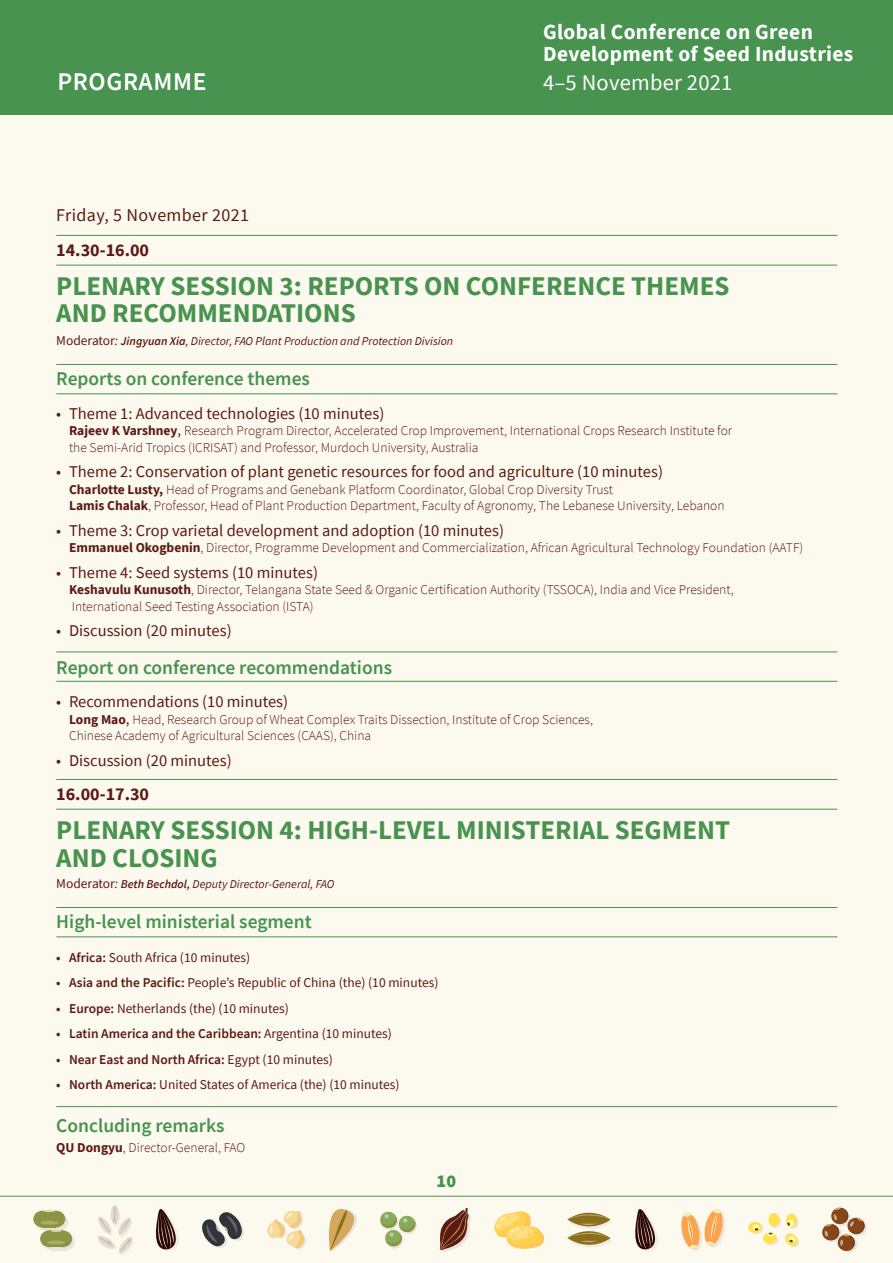
<style>
.page{position:relative;width:893px;height:1263px;background:#fcf9ef}
.page>*{position:absolute;margin:0;border:0;box-sizing:border-box;transform-origin:0 0}
.t1{font:700 27px/27.8px "Source Sans Pro";color:#47934f}
.t2{font:600 25.5px "Source Sans Pro";letter-spacing:.025em;color:#fff}
.t3{font:22.5px "Source Sans Pro";letter-spacing:.01em;color:#fff}
.t4{font:700 21.45px/22px "Source Sans Pro";letter-spacing:.015em;color:#fff}
.testo_corrente{font:600 19.5px "Source Sans Pro";color:#47934f}
.t5{font:700 18px "Source Sans Pro";color:#5c1a14}
.t6{font:18px "Source Sans Pro";letter-spacing:.02em;color:#5c1a14}
.t7{font:900 18px "Source Sans Pro";color:#47934f}
.t8{font:16.5px "Source Sans Pro";color:#5c1a14}
.testo_corrente-2{font:300 13.5px/16.5px "Source Sans Pro";color:#5c1a14}
.t9{font:13.5px "Source Sans Pro";color:#5c1a14}
.t10{font:600 13.5px "Source Sans Pro";color:#5c1a14}
.testo_corrente-3{font:italic 12px "Source Sans Pro";color:#5c1a14}
.s1{font-style:normal;font-size:13.5px}
.s2{font-size:13.5px}
.s3{font-weight:600}
.s4{font-weight:700}
.s5{font-weight:400;font-size:15px}
.s6{font-weight:400}
</style>
<div class="page">
<div style="left:0;top:0;width:893px;height:114px;background:#47934f"></div>
<hr style="left:56px;top:651px;width:781px;height:1px;background:#47934f">
<hr style="left:56px;top:364px;width:781px;height:1px;background:#47934f">
<hr style="left:56px;top:907px;width:781px;height:1px;background:#47934f">
<hr style="left:56px;top:235px;width:781px;height:1px;background:#47934f">
<hr style="left:56px;top:779px;width:781px;height:1px;background:#47934f">
<hr style="left:56px;top:265px;width:781px;height:1px;background:#47934f">
<hr style="left:56px;top:809px;width:781px;height:1px;background:#47934f">
<hr style="left:56px;top:681px;width:781px;height:1px;background:#47934f">
<hr style="left:56px;top:393px;width:781px;height:1px;background:#47934f">
<hr style="left:56px;top:936px;width:781px;height:1px;background:#47934f">
<hr style="left:56px;top:1106px;width:781px;height:1px;background:#47934f">
<hr style="left:0;top:1196px;width:893px;height:1px;background:#47934f">
<svg style="left:57px;top:1233px;width:18px;height:17px"></svg>
<svg style="left:43px;top:1233px;width:18px;height:17px"></svg>
<svg style="left:52px;top:1247px;width:14px;height:3px"></svg>
<svg style="left:50px;top:1214px;width:18px;height:16px"></svg>
<svg style="left:36px;top:1214px;width:18px;height:16px"></svg>
<svg style="left:45px;top:1227px;width:14px;height:3px"></svg>
<div style="left:54px;top:1230px;width:18px;height:17px;background:#8a9645;border-radius:50%"></div>
<div style="left:40px;top:1230px;width:18px;height:17px;background:#8a9645;border-radius:50%"></div>
<div style="left:49px;top:1230px;width:14px;height:17px;background:#8a9645"></div>
<svg style="left:47px;top:1240px;width:18px;height:4px"></svg>
<svg style="left:50px;top:1229px;width:12px;height:3px"></svg>
<div style="left:47px;top:1211px;width:18px;height:16px;background:#8a9645;border-radius:50%"></div>
<div style="left:33px;top:1211px;width:19px;height:16px;background:#8a9645;border-radius:50%"></div>
<div style="left:42px;top:1211px;width:14px;height:16px;background:#8a9645"></div>
<hr style="left:40px;top:1221px;width:18px;height:3px;background:#abb061;border-radius:50%">
<svg style="left:44px;top:1210px;width:11px;height:2px"></svg>
<svg style="left:567px;top:1212px;width:44px;height:35px"></svg>
<svg style="left:635px;top:1209px;width:23px;height:42px"></svg>
<svg style="left:156px;top:1209px;width:23px;height:42px"></svg>
<svg style="left:329px;top:1208px;width:28px;height:43px"></svg>
<svg style="left:494px;top:1211px;width:51px;height:38px"></svg>
<svg style="left:267px;top:1210px;width:39px;height:39px"></svg>
<svg style="left:822px;top:1207px;width:45px;height:46px"></svg>
<svg style="left:681px;top:1209px;width:44px;height:42px"></svg>
<svg style="left:380px;top:1211px;width:37px;height:37px"></svg>
<div style="left:750px;top:1223px;width:13px;height:11px;background:#eae4db;border-radius:50%"></div>
<svg style="left:770px;top:1214px;width:11px;height:14px"></svg>
<svg style="left:787px;top:1215px;width:11px;height:14px"></svg>
<div style="left:765px;top:1234px;width:13px;height:11px;background:#eae4db;border-radius:50%"></div>
<svg style="left:748px;top:1222px;width:14px;height:11px"></svg>
<div style="left:768px;top:1213px;width:11px;height:13px;background:#ffe04f;border-radius:50%"></div>
<div style="left:786px;top:1214px;width:11px;height:13px;background:#ffe04f;border-radius:50%"></div>
<div style="left:763px;top:1233px;width:14px;height:11px;background:#ffe04f;border-radius:50%"></div>
<svg style="left:753px;top:1224px;width:6px;height:7px"></svg>
<svg style="left:785px;top:1233px;width:14px;height:14px"></svg>
<div style="left:787px;top:1220px;width:7px;height:7px;background:#ffffab;border-radius:50%"></div>
<svg style="left:787px;top:1222px;width:3px;height:4px"></svg>
<svg style="left:767px;top:1232px;width:7px;height:4px"></svg>
<svg style="left:202px;top:1212px;width:42px;height:36px"></svg>
<svg style="left:439px;top:1208px;width:32px;height:44px"></svg>
<svg style="left:98px;top:1205px;width:35px;height:50px"></svg>
<p class="t4" style="left:543px;top:20px;width:312px">Global Conference on Green<br>Development of Seed Industries</p>
<p class="t2" style="left:57px;top:65px;width:151px">PROGRAMME</p>
<p class="t3" style="left:543px;top:68px;width:191px">4–5 November 2021</p>
<p class="t6" style="left:56px;top:204px;width:194px">Friday, 5 November 2021</p>
<p class="t5" style="left:56px;top:238px;width:94px">14.30-16.00</p>
<p class="t1" style="left:56px;top:271px;width:675px">PLENARY SESSION 3: REPORTS ON CONFERENCE THEMES<br>AND RECOMMENDATIONS</p>
<p class="testo_corrente-3" style="left:56px;top:334px;width:398px"><span class="s1">Moderator</span><span class="s2">:</span> <span class="s3">Jingyuan Xia</span>, Director, FAO Plant Production and Protection Division</p>
<p class="testo_corrente" style="left:56px;top:366px;width:255px">Reports on conference themes</p>
<p class="t8" style="left:56px;top:403px;width:330px">• Theme 1: Advanced technologies (10 minutes)</p>
<p class="testo_corrente-2" style="left:69px;top:422px;width:665px"><span class="s4">Rajeev K Varshney</span><span class="s5">,</span> Research Program Director, Accelerated Crop Improvement, International Crops Research Institute for the Semi-Arid Tropics (ICRISAT) and Professor, Murdoch University, Australia</p>
<p class="t8" style="left:56px;top:461px;width:608px">• Theme 2: Conservation of plant genetic resources for food and agriculture (10 minutes)</p>
<p class="testo_corrente-2" style="left:69px;top:481px;width:657px"><span class="s4">Charlotte Lusty,</span> Head of Programs and Genebank Platform Coordinator, Global Crop Diversity Trust<br><span class="s4">Lamis Chalak</span>, Professor, Head of Plant Production Department, Faculty of Agronomy, The Lebanese University, Lebanon</p>
<p class="t8" style="left:56px;top:520px;width:449px">• Theme 3: Crop varietal development and adoption (10 minutes)</p>
<p class="testo_corrente-2" style="left:69px;top:539px;width:736px"><span class="s4">Emmanuel Okogbenin</span>, Director, Programme Development and Commercialization, African Agricultural Technology Foundation (AATF)</p>
<p class="t8" style="left:56px;top:562px;width:263px">• Theme 4: Seed systems (10 minutes)</p>
<p class="testo_corrente-2" style="left:69px;top:581px;width:666px"><span class="s4">Keshavulu Kunusoth</span>, Director, Telangana State Seed &amp; Organic Certification Authority (TSSOCA), India and Vice President,<br>International Seed Testing Association (ISTA)</p>
<p class="t8" style="left:56px;top:620px;width:177px">• Discussion (20 minutes)</p>
<p class="testo_corrente" style="left:56px;top:654px;width:337px">Report on conference recommendations</p>
<p class="t8" style="left:56px;top:691px;width:233px">• Recommendations (10 minutes)</p>
<p class="testo_corrente-2" style="left:69px;top:711px;width:525px"><span class="s4">Long Mao</span><span class="s5">,</span> Head, Research Group of Wheat Complex Traits Dissection, Institute of Crop Sciences,<br>Chinese Academy of Agricultural Sciences (CAAS), China</p>
<p class="t8" style="left:56px;top:750px;width:177px">• Discussion (20 minutes)</p>
<p class="t5" style="left:56px;top:781px;width:94px">16.00-17.30</p>
<p class="t1" style="left:56px;top:815px;width:675px">PLENARY SESSION 4: HIGH-LEVEL MINISTERIAL SEGMENT<br>AND CLOSING</p>
<p class="testo_corrente-3" style="left:56px;top:876px;width:279px"><span class="s1">Moderator</span><span class="s2">:</span> <span class="s3">Beth Bechdol,</span> Deputy Director-General, FAO</p>
<p class="testo_corrente" style="left:56px;top:909px;width:257px">High-level ministerial segment</p>
<p class="t9" style="left:56px;top:948px;width:195px"><span class="s3">• Africa:</span> South Africa (10 minutes)</p>
<p class="t9" style="left:56px;top:974px;width:384px"><span class="s3">• Asia and the Pacific:</span> People’s Republic of China (the) (10 minutes)</p>
<p class="t9" style="left:56px;top:999px;width:234px"><span class="s3">• Europe:</span> Netherlands (the) (10 minutes)</p>
<p class="t10" style="left:56px;top:1025px;width:337px">• Latin America and the Caribbean: <span class="s6">Argentina (10 minutes)</span></p>
<p class="t10" style="left:56px;top:1050px;width:278px">• Near East and North Africa: <span class="s6">Egypt (10 minutes)</span></p>
<p class="t9" style="left:56px;top:1076px;width:345px"><span class="s3">• North America:</span> United States of America (the) (10 minutes)</p>
<p class="testo_corrente" style="left:56px;top:1113px;width:170px">Concluding remarks</p>
<p class="testo_corrente-2" style="left:56px;top:1139px;width:191px"><span class="s4">QU Dongyu</span>, Director-General, FAO</p>
<p class="t7" style="left:437px;top:1168px;width:21px">10</p>
</div>
